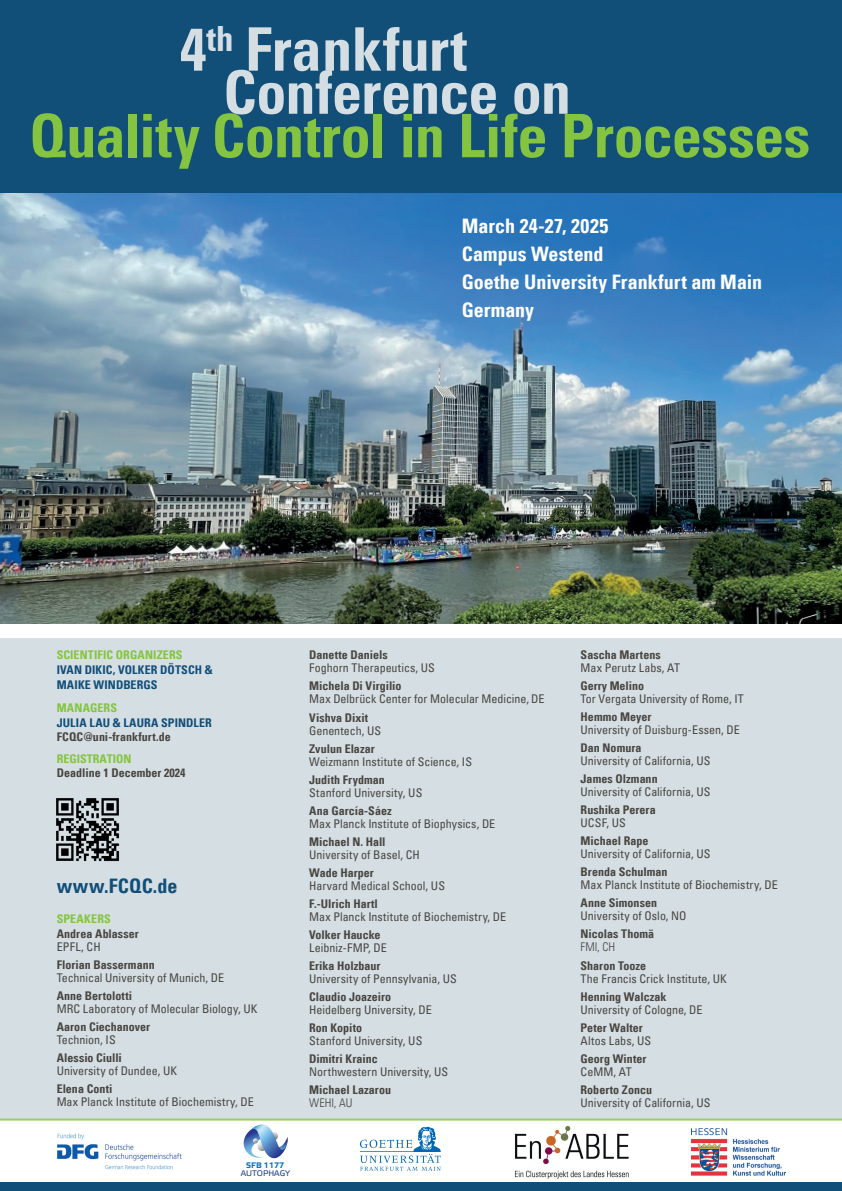
<style>
.page{position:relative;width:842px;height:1191px;background:#fff}
.page>*{position:absolute;margin:0;border:0;box-sizing:border-box;transform-origin:0 0}
.t1{font:60px "Univers Com 67 Bold Cond";letter-spacing:-.005em;color:#84c440}
.t2{font:60px/43.1px "Univers Com 67 Bold Cond";letter-spacing:-.005em;color:#d5dee3}
.t3{font:20px/28px "Univers Com 67 Bold Cond";color:#fff}
.t4{font:20px "Univers Com 67 Bold Cond";letter-spacing:.015em;color:#114e78}
.t5{font:condensed 12px "Univers Com 57";color:#494641}
.t6{font:12px "Univers Com 67 Bold Cond";color:#494641}
.t7{font:12px/15px "Univers Com 67 Bold Cond";letter-spacing:.01em;color:#114e78}
.t8{font:12px "Univers Com 67 Bold Cond";letter-spacing:.01em;color:#84c440}
.t9{font:12px "Univers Com 47 Light Cond";letter-spacing:.005em;color:#494641}
.t10{font:8.1px "Etelka Text Pro";color:#234189}
.t11{font:700 8.1px "Etelka Text Pro";color:#1174bb}
</style>
<div class="page">
<img style="left:0;top:193px;width:842px;height:431px">
<div style="left:0;top:0;width:842px;height:193px;background:#114e78"></div>
<div style="left:0;top:638px;width:842px;height:481px;background:#d5dee3"></div>
<hr style="left:0;top:1118px;width:842px;height:2px;background:#9ccd62">
<svg style="left:243px;top:1124px;width:45px;height:35px"></svg>
<svg style="left:360px;top:1126px;width:81px;height:45px"></svg>
<div style="left:0;top:1182px;width:842px;height:9px;background:#114e78"></div>
<img style="left:515px;top:1126px;width:114px;height:53px">
<img style="left:692px;top:1128px;width:93px;height:48px">
<img style="left:57px;top:1133px;width:125px;height:37px">
<img style="left:56px;top:798px;width:64px;height:64px">
<h1 class="t2" style="left:223px;top:28px;width:349px;text-indent:-44px">4<sup>th</sup> Frankfurt<br>Conference on</h1>
<h1 class="t1" style="left:29px;top:99px;width:782px">Quality Control in Life Processes</h1>
<h2 class="t3" style="left:462px;top:212px;width:302px">March 24-27, 2025<br>Campus Westend<br>Goethe University Frankfurt am Main<br>Germany</h2>
<p class="t8" style="left:57px;top:648px;width:127px">SCIENTIFIC ORGANIZERS</p>
<p class="t7" style="left:57px;top:662px;width:158px">IVAN DIKIC, VOLKER DÖTSCH &amp;<br>MAIKE WINDBERGS</p>
<p class="t8" style="left:57px;top:700px;width:62px">MANAGERS</p>
<p class="t7" style="left:57px;top:715px;width:157px">JULIA LAU &amp; LAURA SPINDLER</p>
<p class="t6" style="left:57px;top:729px;width:116px">FCQC@uni-frankfurt.de</p>
<p class="t8" style="left:57px;top:751px;width:76px">REGISTRATION</p>
<p class="t6" style="left:57px;top:765px;width:130px">Deadline 1 December 2024</p>
<h2 class="t4" style="left:57px;top:873px;width:122px">www.FCQC.de</h2>
<p class="t8" style="left:57px;top:911px;width:56px">SPEAKERS</p>
<p class="t6" style="left:57px;top:926px;width:84px">Andrea Ablasser</p>
<p class="t5" style="left:57px;top:938px;width:46px">EPFL, CH</p>
<p class="t6" style="left:57px;top:957px;width:100px">Florian Bassermann</p>
<p class="t5" style="left:57px;top:969px;width:169px">Technical University of Munich, DE</p>
<p class="t6" style="left:57px;top:988px;width:77px">Anne Bertolotti</p>
<p class="t5" style="left:57px;top:1000px;width:202px">MRC Laboratory of Molecular Biology, UK</p>
<p class="t6" style="left:57px;top:1019px;width:95px">Aaron Ciechanover</p>
<p class="t5" style="left:57px;top:1031px;width:60px">Technion, IS</p>
<p class="t6" style="left:57px;top:1050px;width:67px">Alessio Ciulli</p>
<p class="t5" style="left:57px;top:1062px;width:122px">University of Dundee, UK</p>
<p class="t6" style="left:57px;top:1081px;width:57px">Elena Conti</p>
<p class="t5" style="left:57px;top:1093px;width:199px">Max Planck Institute of Biochemistry, DE</p>
<p class="t6" style="left:309px;top:648px;width:80px">Danette Daniels</p>
<p class="t5" style="left:309px;top:660px;width:127px">Foghorn Therapeutics, US</p>
<p class="t6" style="left:309px;top:679px;width:94px">Michela Di Virgilio</p>
<p class="t5" style="left:309px;top:691px;width:237px">Max Delbrück Center for Molecular Medicine, DE</p>
<p class="t6" style="left:309px;top:710px;width:61px">Vishva Dixit</p>
<p class="t5" style="left:309px;top:722px;width:74px">Genentech, US</p>
<p class="t6" style="left:309px;top:741px;width:67px">Zvulun Elazar</p>
<p class="t5" style="left:309px;top:753px;width:164px">Weizmann Institute of Science, IS</p>
<p class="t6" style="left:309px;top:772px;width:77px">Judith Frydman</p>
<p class="t5" style="left:309px;top:784px;width:115px">Stanford University, US</p>
<p class="t6" style="left:309px;top:803px;width:84px">Ana García-Sáez</p>
<p class="t5" style="left:309px;top:815px;width:188px">Max Planck Institute of Biophysics, DE</p>
<p class="t6" style="left:309px;top:834px;width:78px">Michael N. Hall</p>
<p class="t5" style="left:309px;top:846px;width:112px">University of Basel, CH</p>
<p class="t6" style="left:309px;top:865px;width:66px">Wade Harper</p>
<p class="t5" style="left:309px;top:877px;width:137px">Harvard Medical School, US</p>
<p class="t6" style="left:309px;top:896px;width:70px">F.-Ulrich Hartl</p>
<p class="t5" style="left:309px;top:908px;width:199px">Max Planck Institute of Biochemistry, DE</p>
<p class="t6" style="left:309px;top:927px;width:73px">Volker Haucke</p>
<p class="t5" style="left:309px;top:939px;width:79px">Leibniz-FMP, DE</p>
<p class="t6" style="left:309px;top:958px;width:73px">Erika Holzbaur</p>
<p class="t5" style="left:309px;top:970px;width:149px">University of Pennsylvania, US</p>
<p class="t6" style="left:309px;top:989px;width:84px">Claudio Joazeiro</p>
<p class="t5" style="left:309px;top:1001px;width:124px">Heidelberg University, DE</p>
<p class="t6" style="left:309px;top:1020px;width:54px">Ron Kopito</p>
<p class="t5" style="left:309px;top:1032px;width:115px">Stanford University, US</p>
<p class="t6" style="left:309px;top:1051px;width:70px">Dimitri Krainc</p>
<p class="t5" style="left:309px;top:1063px;width:141px">Northwestern University, US</p>
<p class="t6" style="left:309px;top:1082px;width:83px">Michael Lazarou</p>
<p class="t9" style="left:309px;top:1095px;width:45px">WEHI, AU</p>
<p class="t11" style="left:246px;top:1160px;width:39px">SFB 1177</p>
<p class="t10" style="left:241px;top:1169px;width:51px">AUTOPHAGY</p>
<p class="t6" style="left:581px;top:648px;width:82px">Sascha Martens</p>
<p class="t5" style="left:581px;top:660px;width:101px">Max Perutz Labs, AT</p>
<p class="t6" style="left:581px;top:679px;width:65px">Gerry Melino</p>
<p class="t5" style="left:581px;top:691px;width:165px">Tor Vergata University of Rome, IT</p>
<p class="t6" style="left:581px;top:710px;width:72px">Hemmo Meyer</p>
<p class="t5" style="left:581px;top:722px;width:161px">University of Duisburg-Essen, DE</p>
<p class="t6" style="left:581px;top:741px;width:62px">Dan Nomura</p>
<p class="t5" style="left:581px;top:753px;width:131px">University of California, US</p>
<p class="t6" style="left:581px;top:772px;width:79px">James Olzmann</p>
<p class="t5" style="left:581px;top:784px;width:131px">University of California, US</p>
<p class="t6" style="left:581px;top:803px;width:77px">Rushika Perera</p>
<p class="t5" style="left:581px;top:815px;width:47px">UCSF, US</p>
<p class="t6" style="left:581px;top:834px;width:69px">Michael Rape</p>
<p class="t5" style="left:581px;top:846px;width:131px">University of California, US</p>
<p class="t6" style="left:581px;top:865px;width:88px">Brenda Schulman</p>
<p class="t5" style="left:581px;top:877px;width:199px">Max Planck Institute of Biochemistry, DE</p>
<p class="t6" style="left:581px;top:896px;width:78px">Anne Simonsen</p>
<p class="t5" style="left:581px;top:908px;width:108px">University of Oslo, NO</p>
<p class="t6" style="left:581px;top:927px;width:75px">Nicolas Thomä</p>
<p class="t9" style="left:581px;top:940px;width:36px">FMI, CH</p>
<p class="t6" style="left:581px;top:958px;width:67px">Sharon Tooze</p>
<p class="t5" style="left:581px;top:970px;width:148px">The Francis Crick Institute, UK</p>
<p class="t6" style="left:581px;top:989px;width:87px">Henning Walczak</p>
<p class="t5" style="left:581px;top:1001px;width:124px">University of Cologne, DE</p>
<p class="t6" style="left:581px;top:1020px;width:64px">Peter Walter</p>
<p class="t5" style="left:581px;top:1032px;width:72px">Altos Labs, US</p>
<p class="t6" style="left:581px;top:1050px;width:67px">Georg Winter</p>
<p class="t5" style="left:581px;top:1063px;width:53px">CeMM, AT</p>
<p class="t6" style="left:581px;top:1081px;width:73px">Roberto Zoncu</p>
<p class="t5" style="left:581px;top:1094px;width:131px">University of California, US</p>
</div>
